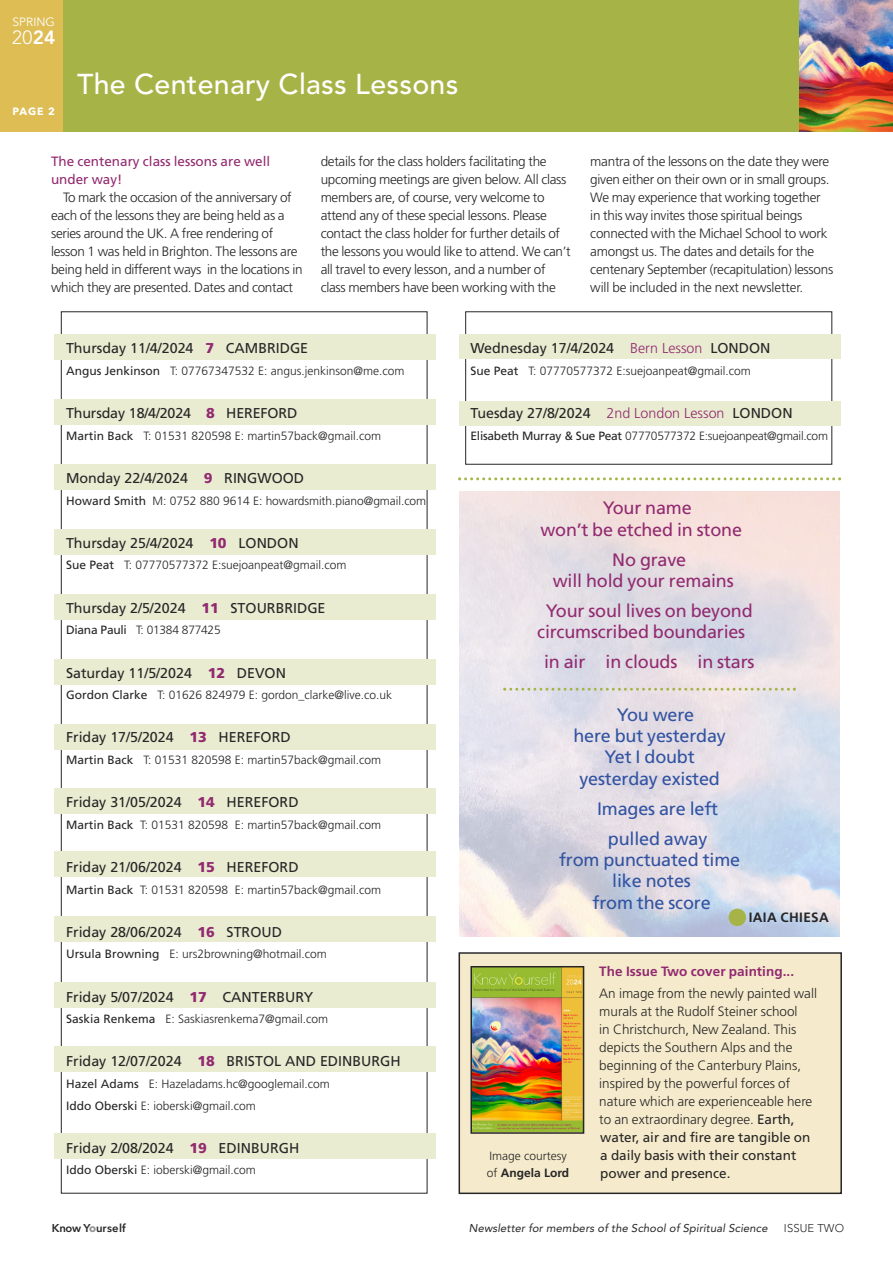
<style>
.page{position:relative;width:893px;height:1263px;background:#fff}
.page>*{position:absolute;margin:0;border:0;box-sizing:border-box;transform-origin:0 0}
.t1{font:500 28.5px "Avenir";letter-spacing:.01em;color:#fff}
.t2{font:300 19.05px "Avenir";color:#fff}
.t3{font:18px/21.3px "Frutiger";letter-spacing:-.01em;color:#922a70}
.t4{font:18px/21.3px "Frutiger";letter-spacing:-.01em;color:#3153a1;text-align:center}
.t5{font:14.25px "Frutiger";color:#272526}
.t6{font:300 13.5px/18px "Frutiger";letter-spacing:-.02em;color:#272526}
.t7{font:300 13.5px/18px "Frutiger";color:#272526}
.t8{font:13.5px/18px "Frutiger";color:#922a70}
.t9{font:700 13.5px "Frutiger";letter-spacing:.005em;color:#922a70}
.t10{font:700 13.5px "Frutiger";letter-spacing:.025em;color:#272526}
.t11{font:300 12px/21.6px "Frutiger";color:#272526}
.t12{font:300 12px "Frutiger";letter-spacing:-.02em;color:#272526}
.t13{font:12px "Avenir Next";color:#fff}
.t14{font:italic 11.25px "Avenir";letter-spacing:.01em;color:#272526}
.t15{font:600 11.25px "Avenir Next";letter-spacing:.005em;color:#272526}
.t16{font:300 11.25px "Avenir";letter-spacing:.01em;color:#272526}
.t17{font:700 10.5px "Avenir Next";color:#fff}
.s1{font-weight:800}
.s2{font-weight:900;color:#922a70}
.s3{font-weight:400}
.s4{font-weight:300;color:#922a70}
.s5{font-weight:700}
.s6{font-weight:700;color:#939293}
</style>
<div class="page">
<div style="left:3px;top:0;width:889px;height:132px;background:#a6b447"></div>
<div style="left:465px;top:311px;width:367px;height:154px;border:1px solid #272526"></div>
<div style="left:54px;top:335px;width:381px;height:25px;background:#e9ecd1"></div>
<div style="left:54px;top:399px;width:381px;height:26px;background:#e9ecd1"></div>
<div style="left:54px;top:465px;width:381px;height:25px;background:#e9ecd1"></div>
<div style="left:54px;top:529px;width:381px;height:26px;background:#e9ecd1"></div>
<div style="left:54px;top:594px;width:381px;height:25px;background:#e9ecd1"></div>
<div style="left:54px;top:659px;width:381px;height:25px;background:#e9ecd1"></div>
<div style="left:54px;top:724px;width:381px;height:25px;background:#e9ecd1"></div>
<div style="left:54px;top:789px;width:381px;height:25px;background:#e9ecd1"></div>
<div style="left:54px;top:852px;width:381px;height:25px;background:#e9ecd1"></div>
<div style="left:54px;top:916px;width:381px;height:25px;background:#e9ecd1"></div>
<div style="left:54px;top:982px;width:381px;height:25px;background:#e9ecd1"></div>
<div style="left:54px;top:1047px;width:381px;height:25px;background:#e9ecd1"></div>
<div style="left:54px;top:1134px;width:381px;height:25px;background:#e9ecd1"></div>
<div style="left:459px;top:334px;width:381px;height:25px;background:#e9ecd1"></div>
<div style="left:459px;top:401px;width:381px;height:25px;background:#e9ecd1"></div>
<div style="left:0;top:0;width:62px;height:132px;background:#ddbd54"></div>
<img style="left:799px;top:0;width:94px;height:132px">
<div style="left:460px;top:954px;width:380px;height:238px;background:#f5ebcc"></div>
<div style="left:459px;top:952px;width:383px;height:242px;border:2px solid #272526"></div>
<img style="left:473px;top:969px;width:108px;height:162px">
<div style="left:470px;top:966px;width:114px;height:168px;border:2px solid #272526"></div>
<svg style="left:458px;top:477px;width:383px;height:3px"></svg>
<div style="left:455px;top:492px;width:392px;height:449px;background:#fff;opacity:.7"></div>
<svg style="left:503px;top:688px;width:293px;height:3px"></svg>
<svg style="left:729px;top:909px;width:17px;height:17px"></svg>
<p class="t13" style="left:13px;top:12px;width:44px">SPRING</p>
<h2 class="t2" style="left:12px;top:26px;width:45px">20<span class="s1">24</span></h2>
<p class="t17" style="left:12px;top:102px;width:44px">PAGE 2</p>
<h1 class="t1" style="left:77px;top:60px;width:383px">The Centenary Class Lessons</h1>
<p class="t8" style="left:51px;top:154px;width:221px">The centenary class lessons are well under way!</p>
<p class="t6" style="left:51px;top:190px;width:253px;text-indent:12px">To mark the occasion of the anniversary of each of the lessons they are being held as a series around the UK. A free rendering of lesson 1 was held in Brighton. The lessons are being held in different ways in the locations in which they are presented. Dates and contact</p>
<p class="t6" style="left:321px;top:154px;width:251px">details for the class holders facilitating the upcoming meetings are given below. All class members are, of course, very welcome to attend any of these special lessons. Please contact the class holder for further details of the lessons you would like to attend. We can’t all travel to every lesson, and a number of class members have been working with the</p>
<p class="t6" style="left:590px;top:154px;width:244px">mantra of the lessons on the date they were given either on their own or in small groups.<br>We may experience that working together in this way invites those spiritual beings connected with the Michael School to work amongst us. The dates and details for the centenary September (recapitulation) lessons will be included in the next newsletter.</p>
<p class="t5" style="left:66px;top:343px;width:244px">Thursday 11/4/2024 <span class="s2">7</span> CAMBRIDGE</p>
<p class="t11" style="left:66px;top:361px;width:340px"><span class="s3">Angus Jenkinson</span> T: 07767347532 E: angus.jenkinson@me.com</p>
<p class="t5" style="left:66px;top:408px;width:233px">Thursday 18/4/2024 <span class="s2">8</span> HEREFORD</p>
<p class="t11" style="left:66px;top:426px;width:317px"><span class="s3">Martin Back</span> T: 01531 820598 E: martin57back@gmail.com</p>
<p class="t5" style="left:66px;top:472px;width:240px">Monday 22/4/2024 <span class="s2">9</span> RINGWOOD</p>
<p class="t11" style="left:66px;top:491px;width:362px"><span class="s3">Howard Smith</span> M: 0752 880 9614 E: howardsmith.piano@gmail.com</p>
<p class="t5" style="left:66px;top:537px;width:234px">Thursday 25/4/2024 <span class="s2">10</span> LONDON</p>
<p class="t11" style="left:66px;top:555px;width:282px"><span class="s3">Sue Peat</span> T: 07770577372 E:suejoanpeat@gmail.com</p>
<p class="t5" style="left:66px;top:602px;width:261px">Thursday 2/5/2024 <span class="s2">11</span> STOURBRIDGE</p>
<p class="t12" style="left:66px;top:625px;width:156px"><span class="s3">Diana Pauli</span> T: 01384 877425</p>
<p class="t5" style="left:66px;top:667px;width:221px">Saturday 11/5/2024 <span class="s2">12</span> DEVON</p>
<p class="t11" style="left:66px;top:685px;width:328px"><span class="s3">Gordon Clarke</span> T: 01626 824979 E: gordon_clarke@live.co.uk</p>
<p class="t5" style="left:66px;top:732px;width:226px">Friday 17/5/2024 <span class="s2">13</span> HEREFORD</p>
<p class="t11" style="left:66px;top:750px;width:317px"><span class="s3">Martin Back</span> T: 01531 820598 E: martin57back@gmail.com</p>
<p class="t5" style="left:66px;top:796px;width:234px">Friday 31/05/2024 <span class="s2">14</span> HEREFORD</p>
<p class="t11" style="left:66px;top:815px;width:317px"><span class="s3">Martin Back</span> T: 01531 820598 E: martin57back@gmail.com</p>
<p class="t5" style="left:66px;top:861px;width:234px">Friday 21/06/2024 <span class="s2">15</span> HEREFORD</p>
<p class="t11" style="left:66px;top:879px;width:317px"><span class="s3">Martin Back</span> T: 01531 820598 E: martin57back@gmail.com</p>
<p class="t5" style="left:66px;top:926px;width:217px">Friday 28/06/2024 <span class="s2">16</span> STROUD</p>
<p class="t11" style="left:66px;top:944px;width:262px"><span class="s3">Ursula Browning</span> E: urs2browning@hotmail.com</p>
<p class="t5" style="left:66px;top:991px;width:249px">Friday 5/07/2024 <span class="s2">17</span> CANTERBURY</p>
<p class="t11" style="left:66px;top:1009px;width:264px"><span class="s3">Saskia Renkema</span> E: Saskiasrenkema7@gmail.com</p>
<p class="t5" style="left:66px;top:1056px;width:336px">Friday 12/07/2024 <span class="s2">18</span> BRISTOL AND EDINBURGH</p>
<p class="t11" style="left:66px;top:1074px;width:265px"><span class="s3">Hazel Adams</span> E: Hazeladams.hc@googlemail.com<br><span class="s3">Iddo Oberski</span> E: ioberski@gmail.com</p>
<p class="t5" style="left:66px;top:1142px;width:235px">Friday 2/08/2024 <span class="s2">19</span> EDINBURGH</p>
<p class="t11" style="left:66px;top:1160px;width:191px"><span class="s3">Iddo Oberski</span> E: ioberski@gmail.com</p>
<p class="t5" style="left:470px;top:343px;width:301px">Wednesday 17/4/2024 <span class="s4">Bern Lesson</span> LONDON</p>
<p class="t11" style="left:470px;top:361px;width:282px"><span class="s3">Sue Peat</span> T: 07770577372 E:suejoanpeat@gmail.com</p>
<p class="t5" style="left:470px;top:408px;width:324px">Tuesday 27/8/2024 <span class="s4">2nd London Lesson</span> LONDON</p>
<p class="t12" style="left:470px;top:431px;width:359px"><span class="s3">Elisabeth Murray &amp; Sue Peat</span> 07770577372 E:suejoanpeat@gmail.com</p>
<h3 class="t3" style="left:540px;top:499px;width:203px;text-indent:62px">Your name won’t be etched in stone</h3>
<h3 class="t3" style="left:553px;top:550px;width:183px;text-indent:60px">No grave<br>will hold your remains</h3>
<h3 class="t3" style="left:537px;top:601px;width:217px;text-align:center">Your soul lives on beyond circumscribed boundaries</h3>
<h3 class="t3" style="left:544px;top:652px;width:212px">in air in clouds in stars</h3>
<h3 class="t4" style="left:617px;top:705px;width:79px">You were</h3>
<h3 class="t4" style="left:573px;top:726px;width:154px">here but yesterday</h3>
<h3 class="t4" style="left:604px;top:748px;width:92px">Yet I doubt</h3>
<h3 class="t4" style="left:579px;top:769px;width:142px">yesterday existed</h3>
<h3 class="t4" style="left:597px;top:795px;width:123px;line-height:29.8px">Images are left pulled away</h3>
<h3 class="t4" style="left:559px;top:850px;width:183px">from punctuated time like notes<br>from the score</h3>
<p class="t10" style="left:749px;top:912px;width:82px">IAIA CHIESA</p>
<p class="t11" style="left:487px;top:1148px;width:84px;line-height:17.4px">Image courtesy of <span class="s5">Angela Lord</span></p>
<p class="t9" style="left:599px;top:966px;width:196px">The Issue Two cover painting...</p>
<p class="t7" style="left:599px;top:986px;width:219px">An image from the newly painted wall murals at the Rudolf Steiner school<br>in Christchurch, New Zealand. This depicts the Southern Alps and the beginning of the Canterbury Plains, inspired by the powerful forces of nature which are experienceable here to an extraordinary degree. <span class="s3">Earth, water, air and fire are tangible on a daily basis with their constant power and presence.</span></p>
<p class="t15" style="left:52px;top:1218px;width:76px">Know Y<span class="s6">o</span>urself</p>
<p class="t14" style="left:469px;top:1221px;width:300px">Newsletter for members of the School of Spiritual Science</p>
<p class="t16" style="left:784px;top:1221px;width:62px">ISSUE TWO</p>
</div>
